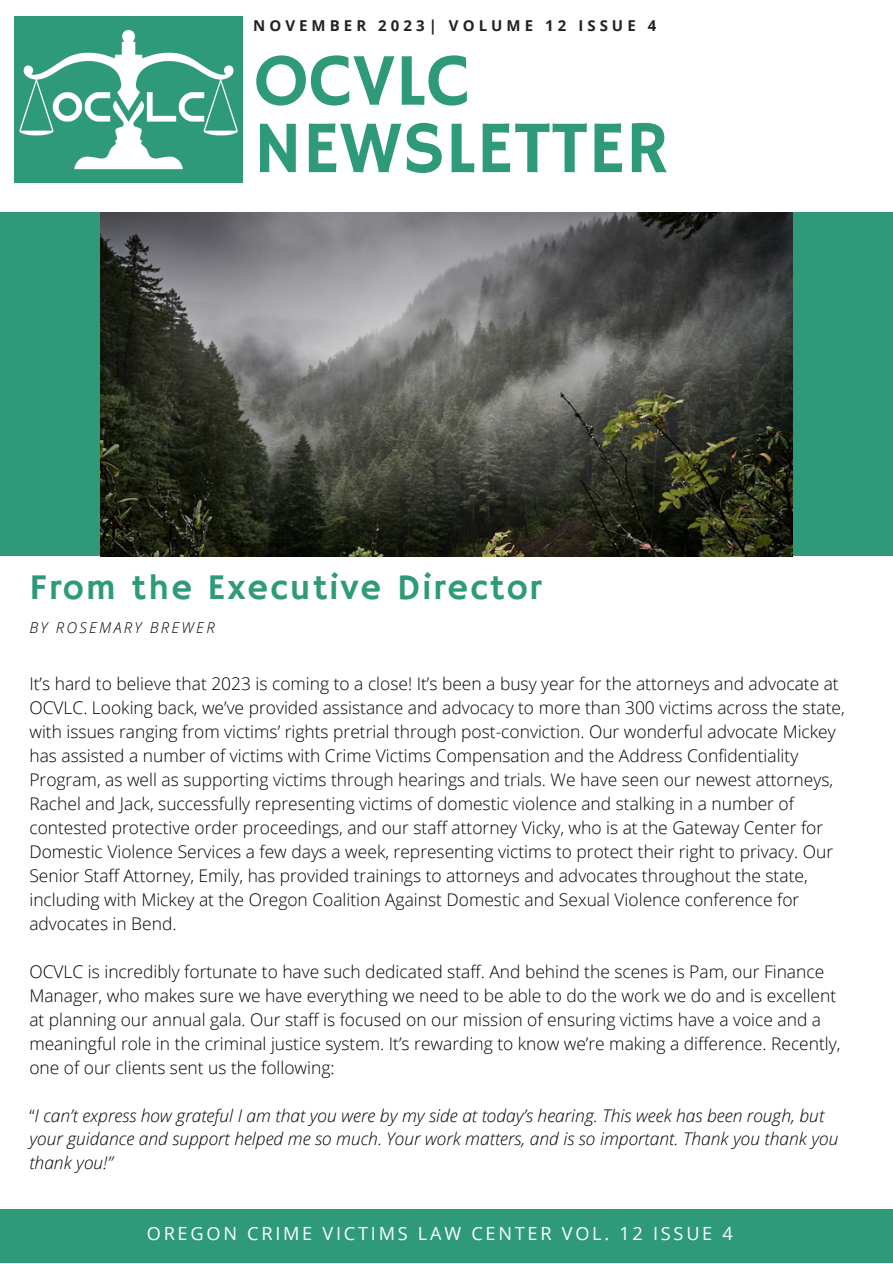
<style>
.page{position:relative;width:893px;height:1264px;background:#fff}
.page>*{position:absolute;margin:0;border:0;box-sizing:border-box;transform-origin:0 0}
.t1{font:74.4px/67.5px "Hammersmith One";color:#2e9a7a}
.t2{font:36px "Hammersmith One";letter-spacing:.05em;color:#2e9a7a}
.t3{font:18.15px "Open Sans";letter-spacing:.15em;color:#fff}
.t4{font:300 17.4px/24px "Open Sans";color:#000}
.t5{font:italic 300 17.4px/24px "Open Sans";color:#000}
.t6{font:700 15px "Open Sans";letter-spacing:.27em;color:#222}
.t7{font:italic 300 15px "Open Sans";letter-spacing:.15em;color:#000}
.s1{font-style:normal}
</style>
<div class="page">
<img style="left:14px;top:17px;width:228px;height:165px">
<div style="left:0;top:1209px;width:892px;height:53px;background:#2e9a7a"></div>
<div style="left:0;top:212px;width:892px;height:344px;background:#2e9a7a"></div>
<img style="left:101px;top:212px;width:691px;height:344px">
<p class="t6" style="left:253px;top:15px;width:404px">NOVEMBER 2023| VOLUME 12 ISSUE 4</p>
<p class="t1" style="left:253px;top:50px;width:417px">OCVLC<br>NEWSLETTER</p>
<p class="t2" style="left:29px;top:567px;width:513px">From the Executive Director</p>
<p class="t7" style="left:29px;top:617px;width:187px">BY ROSEMARY BREWER</p>
<p class="t4" style="left:29px;top:671px;width:816px">It’s hard to believe that 2023 is coming to a close! It’s been a busy year for the attorneys and advocate at OCVLC. Looking back, we’ve provided assistance and advocacy to more than 300 victims across the state, with issues ranging from victims’ rights pretrial through post-conviction. Our wonderful advocate Mickey has assisted a number of victims with Crime Victims Compensation and the Address Confidentiality Program, as well as supporting victims through hearings and trials. We have seen our newest attorneys, Rachel and Jack, successfully representing victims of domestic violence and stalking in a number of contested protective order proceedings, and our staff attorney Vicky, who is at the Gateway Center for Domestic Violence Services a few days a week, representing victims to protect their right to privacy. Our Senior Staff Attorney, Emily, has provided trainings to attorneys and advocates throughout the state, including with Mickey at the Oregon Coalition Against Domestic and Sexual Violence conference for advocates in Bend.</p>
<p class="t4" style="left:29px;top:959px;width:812px">OCVLC is incredibly fortunate to have such dedicated staff. And behind the scenes is Pam, our Finance Manager, who makes sure we have everything we need to be able to do the work we do and is excellent at planning our annual gala. Our staff is focused on our mission of ensuring victims have a voice and a meaningful role in the criminal justice system. It’s rewarding to know we’re making a difference. Recently, one of our clients sent us the following:</p>
<p class="t5" style="left:29px;top:1102px;width:810px"><span class="s1">“</span>I can’t express how grateful I am that you were by my side at today’s hearing. This week has been rough, but your guidance and support helped me so much. Your work matters, and is so important. Thank you thank you thank you!”</p>
<p class="t3" style="left:147px;top:1220px;width:587px">OREGON CRIME VICTIMS LAW CENTER VOL. 12 ISSUE 4</p>
</div>
